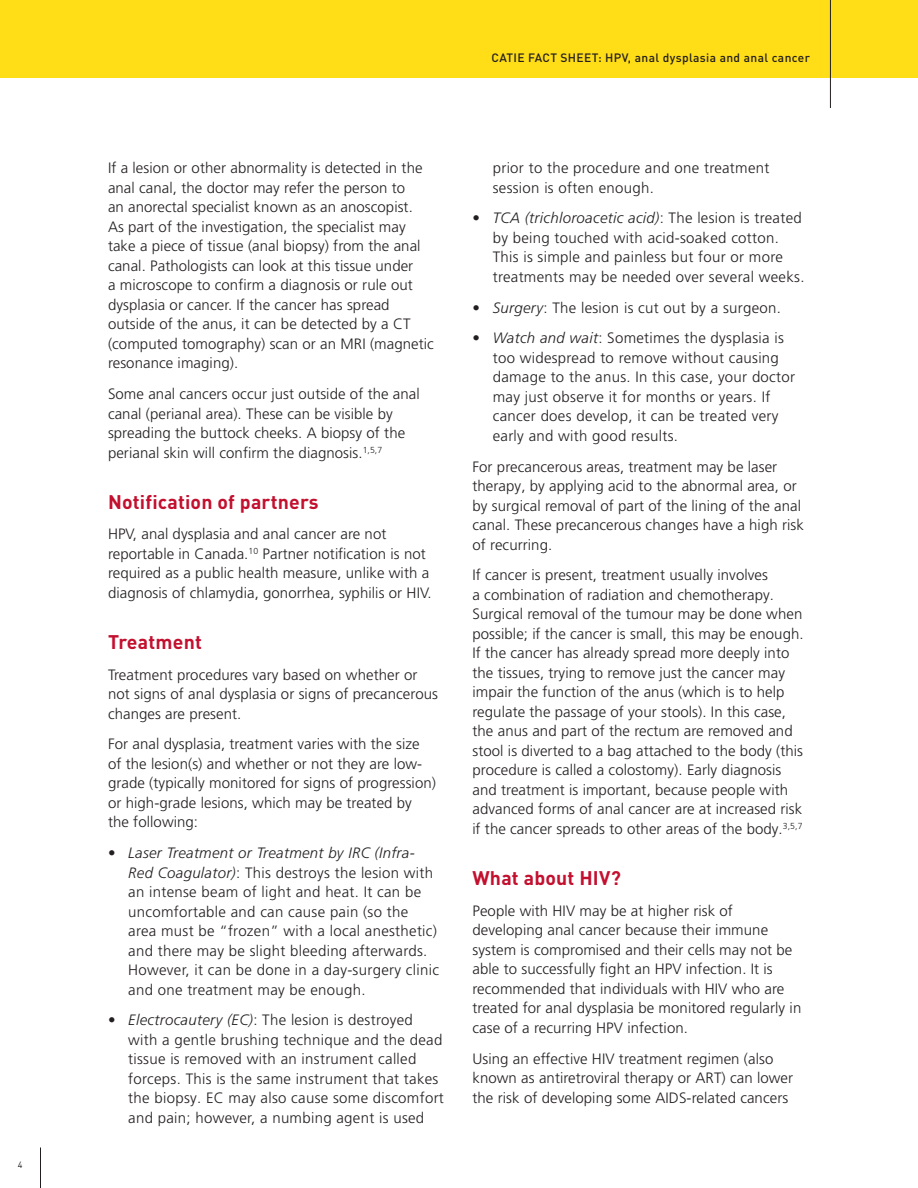
<style>
.page{position:relative;width:918px;height:1188px;background:#fff}
.page>*{position:absolute;margin:0;border:0;box-sizing:border-box;transform-origin:0 0}
.t1{font:700 19.5px "DINOT";letter-spacing:.01em;color:#c3102f}
.t2{font:300 15px/19.5px "Frutiger LT Pro";letter-spacing:.005em;color:#231f20}
.t3{font:500 12px "DINOT";letter-spacing:.03em;color:#231f20}
.t4{font:9px "DINOT";color:#231f20}
.s1{font-style:italic}
</style>
<div class="page">
<hr style="left:40px;top:1148px;width:1px;height:40px;background:#231f20">
<div style="left:0;top:0;width:918px;height:78px;background:#ffdd17"></div>
<hr style="left:830px;top:0;width:1px;height:108px;background:#231f20">
<p class="t4" style="left:18px;top:1158px;width:6px">4</p>
<p class="t3" style="left:492px;top:48px;width:320px">CATIE FACT SHEET: HPV, anal dysplasia and anal cancer</p>
<p class="t2" style="left:108px;top:158px;width:327px">If a lesion or other abnormality is detected in the anal canal, the doctor may refer the person to<br>an anorectal specialist known as an anoscopist.<br>As part of the investigation, the specialist may take a piece of tissue (anal biopsy) from the anal canal. Pathologists can look at this tissue under<br>a microscope to confirm a diagnosis or rule out dysplasia or cancer. If the cancer has spread outside of the anus, it can be detected by a CT (computed tomography) scan or an MRI (magnetic resonance imaging).</p>
<p class="t2" style="left:108px;top:384px;width:313px">Some anal cancers occur just outside of the anal canal (perianal area). These can be visible by spreading the buttock cheeks. A biopsy of the perianal skin will confirm the diagnosis.<sup>1,5,7</sup></p>
<h1 class="t1" style="left:108px;top:486px;width:212px">Notification of partners</h1>
<p class="t2" style="left:108px;top:524px;width:325px">HPV, anal dysplasia and anal cancer are not reportable in Canada.<sup>10</sup> Partner notification is not required as a public health measure, unlike with a diagnosis of chlamydia, gonorrhea, syphilis or HIV.</p>
<h1 class="t1" style="left:108px;top:626px;width:95px">Treatment</h1>
<p class="t2" style="left:108px;top:665px;width:332px">Treatment procedures vary based on whether or not signs of anal dysplasia or signs of precancerous changes are present.</p>
<p class="t2" style="left:108px;top:734px;width:330px">For anal dysplasia, treatment varies with the size of the lesion(s) and whether or not they are low&shy;grade (typically monitored for signs of progression) or high-grade lesions, which may be treated by the following:</p>
<p class="t2" style="left:128px;top:843px;width:312px;text-indent:-20px">• <span class="s1">Laser Treatment or Treatment by IRC (Infra-Red Coagulator)</span>: This destroys the lesion with an intense beam of light and heat. It can be uncomfortable and can cause pain (so the area must be “frozen” with a local anesthetic) and there may be slight bleeding afterwards.<br>However, it can be done in a day-surgery clinic and one treatment may be enough.</p>
<p class="t2" style="left:128px;top:1010px;width:317px;text-indent:-20px">• <span class="s1">Electrocautery (EC)</span>: The lesion is destroyed with a gentle brushing technique and the dead tissue is removed with an instrument called forceps. This is the same instrument that takes the biopsy. EC may also cause some discomfort and pain; however, a numbing agent is used</p>
<p class="t2" style="left:493px;top:158px;width:278px">prior to the procedure and one treatment session is often enough.</p>
<p class="t2" style="left:493px;top:209px;width:313px;text-indent:-20px">• <span class="s1">TCA (trichloroacetic acid)</span>: The lesion is treated by being touched with acid-soaked cotton.<br>This is simple and painless but four or more treatments may be needed over several weeks.</p>
<p class="t2" style="left:472px;top:298px;width:310px">• <span class="s1">Surgery</span>: The lesion is cut out by a surgeon.</p>
<p class="t2" style="left:493px;top:329px;width:304px;text-indent:-20px">• <span class="s1">Watch and wait</span>: Sometimes the dysplasia is too widespread to remove without causing damage to the anus. In this case, your doctor may just observe it for months or years. If cancer does develop, it can be treated very early and with good results.</p>
<p class="t2" style="left:472px;top:457px;width:333px">For precancerous areas, treatment may be laser therapy, by applying acid to the abnormal area, or by surgical removal of part of the lining of the anal canal. These precancerous changes have a high risk of recurring.</p>
<p class="t2" style="left:472px;top:566px;width:333px">If cancer is present, treatment usually involves<br>a combination of radiation and chemotherapy.<br>Surgical removal of the tumour may be done when possible; if the cancer is small, this may be enough.<br>If the cancer has already spread more deeply into the tissues, trying to remove just the cancer may impair the function of the anus (which is to help regulate the passage of your stools). In this case, the anus and part of the rectum are removed and stool is diverted to a bag attached to the body (this procedure is called a colostomy). Early diagnosis and treatment is important, because people with advanced forms of anal cancer are at increased risk if the cancer spreads to other areas of the body.<sup>3,5,7</sup></p>
<h1 class="t1" style="left:472px;top:863px;width:150px">What about HIV?</h1>
<p class="t2" style="left:472px;top:901px;width:330px">People with HIV may be at higher risk of developing anal cancer because their immune system is compromised and their cells may not be able to successfully fight an HPV infection. It is recommended that individuals with HIV who are treated for anal dysplasia be monitored regularly in case of a recurring HPV infection.</p>
<p class="t2" style="left:472px;top:1049px;width:322px">Using an effective HIV treatment regimen (also known as antiretroviral therapy or ART) can lower the risk of developing some AIDS-related cancers</p>
</div>
